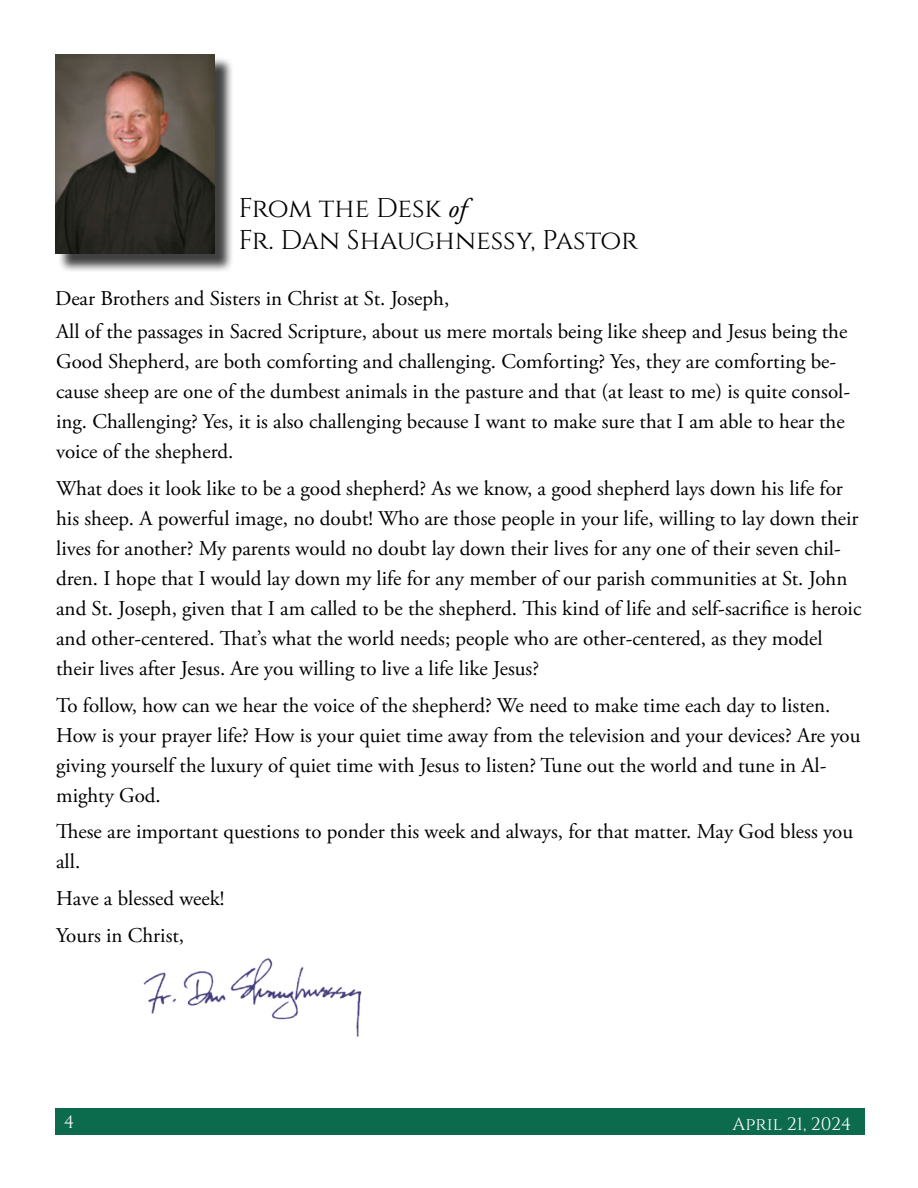
<style>
.page{position:relative;width:918px;height:1188px;background:#fff}
.page>*{position:absolute;margin:0;border:0;box-sizing:border-box;transform-origin:0 0}
.t1{font:27px/32.4px "Pvcgwx Cinzel";color:#000}
.t2{font:21px/30px "Adobe Garamond Pro";color:#000}
.t3{font:18px "Svpvnk Cinzel";color:#fff}
.t4{font:18px "Pvcgwx Cinzel";color:#fff}
.s1{font-family:"Adobe Garamond Pro";font-style:italic}
</style>
<div class="page">
<div style="left:55px;top:1108px;width:810px;height:27px;background:#0c6b4d"></div>
<div style="left:57px;top:56px;width:176px;height:216px;background:#000;opacity:.75"></div>
<img style="left:55px;top:54px;width:160px;height:200px">
<img style="left:143px;top:958px;width:219px;height:79px">
<p class="t1" style="left:238px;top:192px;width:401px">From the Desk <span class="s1">of<br></span>Fr. Dan Shaughnessy, Pastor</p>
<p class="t2" style="left:55px;top:282px;width:794px;line-height:33.5px">Dear Brothers and Sisters in Christ at St. Joseph,<br>All of the passages in Sacred Scripture, about us mere mortals being like sheep and Jesus being the</p>
<p class="t2" style="left:56px;top:347px;width:795px">Good Shepherd, are both comforting and challenging. Comforting? Yes, they are comforting be&shy;cause sheep are one of the dumbest animals in the pasture and that (at least to me) is quite consol&shy;ing. Challenging? Yes, it is also challenging because I want to make sure that I am able to hear the voice of the shepherd.</p>
<p class="t2" style="left:56px;top:474px;width:807px">What does it look like to be a good shepherd? As we know, a good shepherd lays down his life for his sheep. A powerful image, no doubt! Who are those people in your life, willing to lay down their lives for another? My parents would no doubt lay down their lives for any one of their seven chil&shy;dren. I hope that I would lay down my life for any member of our parish communities at St. John and St. Joseph, given that I am called to be the shepherd. This kind of life and self-sacrifice is heroic and other-centered. That’s what the world needs; people who are other-centered, as they model their lives after Jesus. Are you willing to live a life like Jesus?</p>
<p class="t2" style="left:56px;top:691px;width:806px">To follow, how can we hear the voice of the shepherd? We need to make time each day to listen.<br>How is your prayer life? How is your quiet time away from the television and your devices? Are you giving yourself the luxury of quiet time with Jesus to listen? Tune out the world and tune in Al&shy;mighty God.</p>
<p class="t2" style="left:56px;top:817px;width:798px">These are important questions to ponder this week and always, for that matter. May God bless you all.</p>
<p class="t2" style="left:56px;top:881px;width:170px;line-height:36.8px">Have a blessed week!<br>Yours in Christ,</p>
<p class="t4" style="left:64px;top:1111px;width:12px">4</p>
<p class="t3" style="left:733px;top:1114px;width:120px">April 21, 2024</p>
</div>
